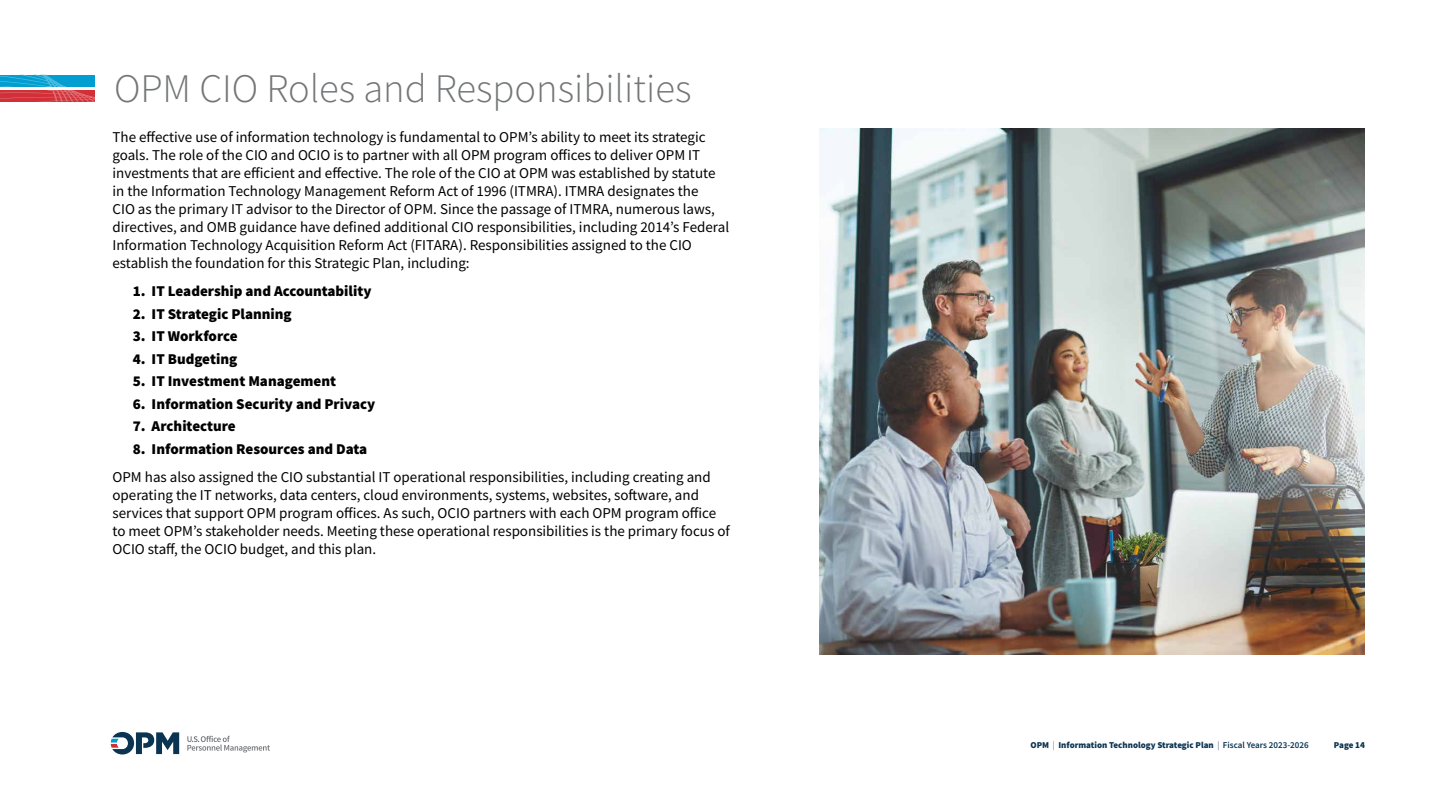
<style>
.page{position:relative;width:1440px;height:810px;background:#fff}
.page>*{position:absolute;margin:0;border:0;box-sizing:border-box;transform-origin:0 0}
.t1{font:300 40.5px "Source Sans Pro";color:#737577}
.t2{font:15px/18px "Source Sans Pro";color:#000}
.t3{font:900 15px "Source Sans Pro";color:#000}
.t4{font:900 9px "Source Sans Pro";color:#0a3453}
.s1{font-weight:300}
.s2{font-weight:600}
</style>
<div class="page">
<svg style="left:0;top:75px;width:94px;height:27px;background:#818099"></svg>
<img style="left:819px;top:128px;width:546px;height:527px">
<svg style="left:187px;top:736px;width:83px;height:16px"></svg>
<svg style="left:111px;top:732px;width:68px;height:22px"></svg>
<h3 class="t1" style="left:114px;top:63px;width:579px">OPM CIO Roles and Responsibilities</h3>
<p class="t2" style="left:112px;top:128px;width:618px">The effective use of information technology is fundamental to OPM’s ability to meet its strategic goals. The role of the CIO and OCIO is to partner with all OPM program offices to deliver OPM IT investments that are efficient and effective. The role of the CIO at OPM was established by statute in the Information Technology Management Reform Act of 1996 (ITMRA). ITMRA designates the<br>CIO as the primary IT advisor to the Director of OPM. Since the passage of ITMRA, numerous laws, directives, and OMB guidance have defined additional CIO responsibilities, including 2014’s Federal Information Technology Acquisition Reform Act (FITARA). Responsibilities assigned to the CIO establish the foundation for this Strategic Plan, including:</p>
<p class="t3" style="left:133px;top:281px;width:240px">1. IT Leadership and Accountability</p>
<p class="t3" style="left:133px;top:303px;width:161px">2. IT Strategic Planning</p>
<p class="t3" style="left:133px;top:326px;width:106px">3. IT Workforce</p>
<p class="t3" style="left:133px;top:348px;width:106px">4. IT Budgeting</p>
<p class="t3" style="left:133px;top:371px;width:205px">5. IT Investment Management</p>
<p class="t3" style="left:133px;top:393px;width:244px">6. Information Security and Privacy</p>
<p class="t3" style="left:133px;top:416px;width:105px">7. Architecture</p>
<p class="t3" style="left:133px;top:438px;width:236px">8. Information Resources and Data</p>
<p class="t2" style="left:112px;top:468px;width:619px">OPM has also assigned the CIO substantial IT operational responsibilities, including creating and operating the IT networks, data centers, cloud environments, systems, websites, software, and services that support OPM program offices. As such, OCIO partners with each OPM program office to meet OPM’s stakeholder needs. Meeting these operational responsibilities is the primary focus of OCIO staff, the OCIO budget, and this plan.</p>
<p class="t4" style="left:1031px;top:739px;width:280px">OPM <span class="s1">|</span> Information Technology Strategic Plan <span class="s1">|</span> <span class="s2">Fiscal Years 2023-2026</span></p>
<p class="t4" style="left:1334px;top:739px;width:33px">Page 14</p>
</div>
